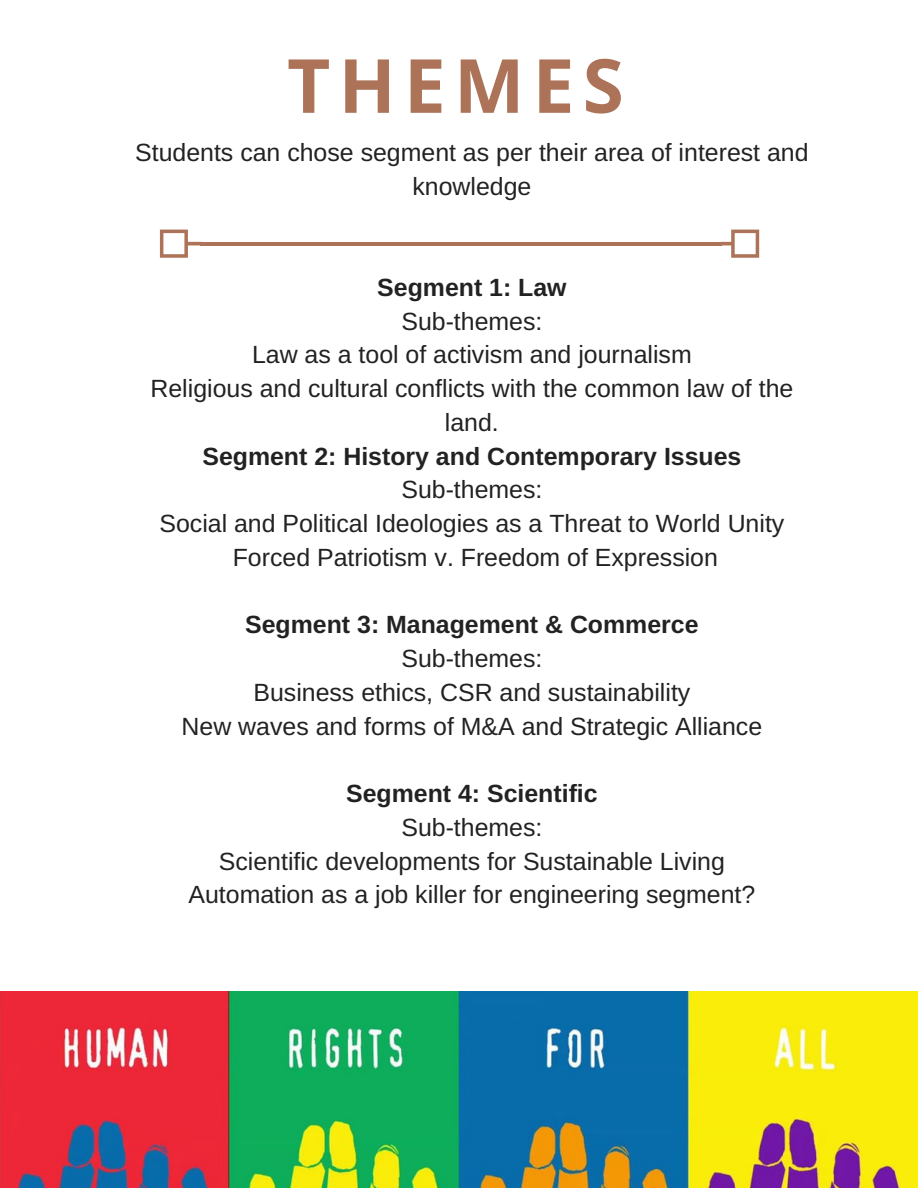
<style>
.page{position:relative;width:918px;height:1188px;background:#fff}
.page>*{position:absolute;margin:0;border:0;box-sizing:border-box;transform-origin:0 0}
.t1{font:700 74.7px "Open Sans";letter-spacing:.11em;color:#ac7358}
.t2{font:24.9px/33.8px "Arimo";color:#222;text-align:center}
.t3{font:700 24.9px "Arimo";color:#222}
</style>
<div class="page">
<img style="left:0;top:991px;width:918px;height:197px">
<hr style="left:200px;top:242px;width:522px;height:3px;background:#ac7358">
<svg style="left:721px;top:230px;width:38px;height:28px"></svg>
<svg style="left:160px;top:230px;width:42px;height:28px"></svg>
<h1 class="t1" style="left:287px;top:33px;width:338px">THEMES</h1>
<p class="t2" style="left:135px;top:135px;width:675px">Students can chose segment as per their area of interest and knowledge</p>
<p class="t3" style="left:377px;top:273px;width:191px">Segment 1: Law</p>
<p class="t2" style="left:151px;top:304px;width:644px">Sub-themes:<br>Law as a tool of activism and journalism<br>Religious and cultural conflicts with the common law of the land.</p>
<p class="t3" style="left:202px;top:442px;width:541px">Segment 2: History and Contemporary Issues</p>
<p class="t2" style="left:160px;top:473px;width:626px">Sub-themes:<br>Social and Political Ideologies as a Threat to World Unity<br>Forced Patriotism v. Freedom of Expression</p>
<p class="t3" style="left:245px;top:611px;width:455px">Segment 3: Management &amp; Commerce</p>
<p class="t2" style="left:182px;top:642px;width:582px">Sub-themes:<br>Business ethics, CSR and sustainability<br>New waves and forms of M&amp;A and Strategic Alliance</p>
<p class="t3" style="left:346px;top:780px;width:253px">Segment 4: Scientific</p>
<p class="t2" style="left:189px;top:810px;width:568px">Sub-themes:<br>Scientific developments for Sustainable Living<br>Automation as a job killer for engineering segment?</p>
</div>
